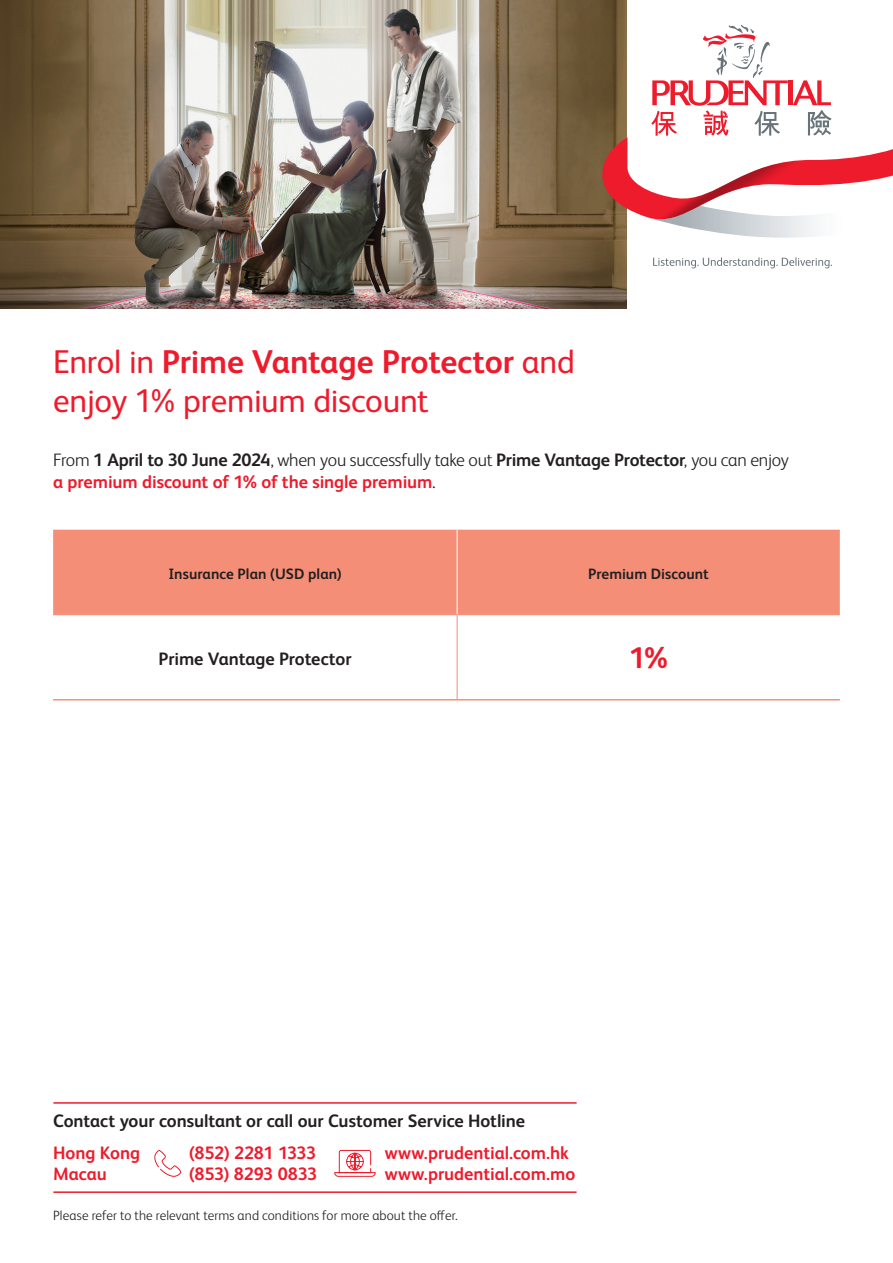
<style>
.page{position:relative;width:893px;height:1263px;background:#fff}
.page>*{position:absolute;margin:0;border:0;box-sizing:border-box;transform-origin:0 0}
.t1{font:33px/39.6px "FS Albert Pro";letter-spacing:-.015em;color:#ee1b2c}
.t2{font:700 30px "FS Albert Pro";color:#ee1b2c}
.t3{font:300 18px/22.5px "FS Albert Pro";letter-spacing:-.015em;color:#231f20}
.t4{font:700 18px "FS Albert Pro";letter-spacing:-.005em;color:#231f20}
.t5{font:700 18px "FS Albert Pro";letter-spacing:-.005em;color:#ee1b2c}
.t6{font:700 18px "FS Albert Pro";letter-spacing:-.025em;color:#ee1b2c}
.t7{font:700 15px "FS Albert Pro";letter-spacing:.005em;color:#231f20}
.t8{font:300 13.5px "FS Albert Pro";letter-spacing:.01em;color:#231f20}
.s1{font-weight:700}
.s2{font-weight:700;color:#ee1b2c}
</style>
<div class="page">
<img style="left:0;top:0;width:626px;height:308px">
<div style="left:53px;top:530px;width:787px;height:84px;background:#f58e76"></div>
<hr style="left:53px;top:699px;width:404px;height:1px;background:#f58e76">
<hr style="left:457px;top:699px;width:383px;height:1px;background:#f58e76">
<hr style="left:457px;top:614px;width:383px;height:1px;background:#f58e76">
<hr style="left:457px;top:615px;width:1px;height:84px;background:#f58e76">
<hr style="left:457px;top:530px;width:1px;height:84px;background:#fff">
<hr style="left:53px;top:614px;width:404px;height:1px;background:#f58e76">
<svg style="left:653px;top:257px;width:179px;height:11px"></svg>
<svg style="left:602px;top:25px;width:291px;height:213px"></svg>
<hr style="left:53px;top:1191px;width:524px;height:2px;background:#ee1b2c">
<hr style="left:53px;top:1102px;width:524px;height:2px;background:#ee1b2c">
<svg style="left:154px;top:1150px;width:28px;height:27px"></svg>
<svg style="left:334px;top:1149px;width:42px;height:28px"></svg>
<h1 class="t1" style="left:53px;top:339px;width:523px">Enrol in <span class="s1">Prime Vantage Protector</span> and enjoy 1% premium discount</h1>
<p class="t3" style="left:53px;top:447px;width:737px">From <span class="s1">1 April to 30 June 2024</span>, when you successfully take out <span class="s1">Prime Vantage Protector</span>, you can enjoy <span class="s2">a premium discount of 1% of the single premium</span>.</p>
<p class="t7" style="left:168px;top:563px;width:175px">Insurance Plan (USD plan)</p>
<p class="t7" style="left:588px;top:563px;width:122px">Premium Discount</p>
<p class="t4" style="left:159px;top:646px;width:195px">Prime Vantage Protector</p>
<h2 class="t2" style="left:629px;top:636px;width:41px">1%</h2>
<p class="t4" style="left:53px;top:1108px;width:473px">Contact your consultant or call our Customer Service Hotline</p>
<p class="t5" style="left:53px;top:1140px;width:89px">Hong Kong</p>
<p class="t6" style="left:189px;top:1140px;width:128px">(852) 2281 1333</p>
<p class="t5" style="left:385px;top:1140px;width:186px">www.prudential.com.hk</p>
<p class="t5" style="left:53px;top:1161px;width:55px">Macau</p>
<p class="t5" style="left:189px;top:1161px;width:130px">(853) 8293 0833</p>
<p class="t5" style="left:385px;top:1161px;width:192px">www.prudential.com.mo</p>
<p class="t8" style="left:53px;top:1206px;width:406px">Please refer to the relevant terms and conditions for more about the offer.</p>
</div>
